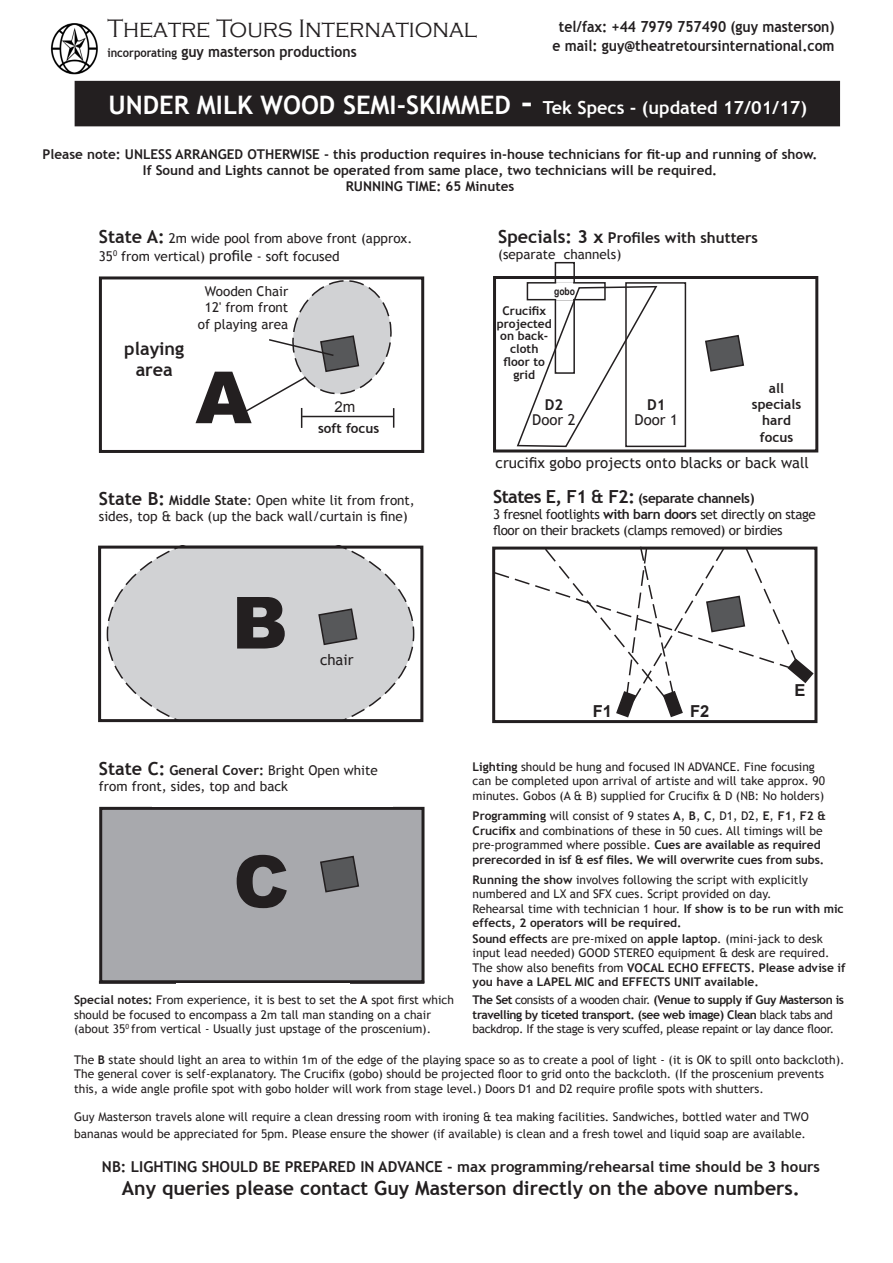
<style>
.page{position:relative;width:893px;height:1263px;background:#fff}
.page>*{position:absolute;margin:0;border:0;box-sizing:border-box;transform-origin:0 0}
.t1{font:900 72px "Arial";color:#231f20}
.t2{font:300 25.95px "Copperplate Gothic";color:#231f20;scale:.91 1}
.t3{font:700 19.5px "Trebuchet MS";color:#231f20}
.t4{font:700 18px "Trebuchet MS";color:#fff}
.t5{font:700 18px/21.6px "Trebuchet MS";color:#231f20;text-align:center}
.t6{font:700 16.5px "Arial";color:#231f20}
.t7{font:700 15.3px/18.3px "Trebuchet MS";color:#231f20;text-align:center;scale:.91 1}
.t8{font:700 15px "Trebuchet MS";color:#231f20}
.t9{font:15px "Trebuchet MS";color:#231f20}
.t10{font:15px "Arial";color:#231f20}
.t11{font:13.5px/16.2px "Trebuchet MS";color:#231f20}
.t12{font:700 13.5px/16.2px "Trebuchet MS";color:#231f20;text-align:center}
.t13{font:13.5px/16.2px "Trebuchet MS";letter-spacing:-.03em;color:#231f20}
.t14{font:12px/14.4px "Trebuchet MS";color:#231f20}
.t15{font:700 12px/12.8px "Trebuchet MS";letter-spacing:-.01em;color:#231f20;text-align:center}
.t16{font:12px/14.4px "Trebuchet MS";letter-spacing:-.03em;color:#231f20}
.t17{font:700 10.5px "Arial Narrow";color:#231f20}
.s1{font-size:12.15px}
.s2{font-size:25.5px}
.s3{font-size:33px}
.s4{font-weight:700;font-size:18px}
.s5{font-size:15px}
.s6{font-weight:700}
.s7{font-size:18px}
.s8{font-weight:400}
</style>
<div class="page">
<svg style="left:106px;top:545px;width:163px;height:178px"></svg>
<div style="left:164px;top:721px;width:203px;height:20px;background:#fff"></div>
<div style="left:98px;top:546px;width:325px;height:176px;border:3px solid #231f20"></div>
<div style="left:492px;top:547px;width:325px;height:176px;border:3px solid #231f20"></div>
<div style="left:101px;top:808px;width:322px;height:174px;background:#a8a9ad"></div>
<div style="left:99px;top:807px;width:325px;height:176px;border:3px solid #231f20"></div>
<hr style="left:99px;top:981px;width:325px;height:3px;background:#231f20">
<div style="left:99px;top:276px;width:325px;height:177px;border:3px solid #231f20"></div>
<svg style="left:239px;top:276px;width:158px;height:152px"></svg>
<div style="left:76px;top:82px;width:762px;height:43px;background:#231f20"></div>
<div style="left:75px;top:81px;width:765px;height:45px;border:3px solid #231f20"></div>
<img style="left:51px;top:23px;width:47px;height:51px">
<svg style="left:269px;top:545px;width:146px;height:178px"></svg>
<svg style="left:320px;top:855px;width:40px;height:38px"></svg>
<svg style="left:493px;top:546px;width:322px;height:172px"></svg>
<div style="left:555px;top:262px;width:20px;height:112px;border:2px solid #231f20"></div>
<div style="left:527px;top:282px;width:79px;height:18px;border:2px solid #231f20"></div>
<svg style="left:556px;top:282px;width:17px;height:3px"></svg>
<svg style="left:516px;top:285px;width:143px;height:163px"></svg>
<div style="left:493px;top:276px;width:325px;height:176px;border:3px solid #231f20"></div>
<div style="left:625px;top:282px;width:61px;height:165px;border:2px solid #231f20"></div>
<svg style="left:705px;top:334px;width:40px;height:38px"></svg>
<h2 class="t2" style="left:107px;top:15px;width:408px">Theatre Tours International</h2>
<p class="t7" style="left:107px;top:42px;width:276px"><span class="s1">incorporating</span> guy masterson productions</p>
<p class="t7" style="left:553px;top:18px;width:311px">tel/fax: +44 7979 757490 (guy masterson) e mail: guy@theatretoursinternational.com</p>
<h3 class="t4" style="left:108px;top:97px;width:700px"><span class="s2">UNDER MILK WOOD SEMI-SKIMMED</span> <span class="s3">-</span> Tek Specs - (updated 17/01/17)</h3>
<p class="t12" style="left:43px;top:146px;width:776px">Please note: UNLESS ARRANGED OTHERWISE - this production requires in-house technicians for fit-up and running of show.<br>If Sound and Lights cannot be operated from same place, two technicians will be required.<br>RUNNING TIME: 65 Minutes</p>
<p class="t11" style="left:99px;top:229px;width:315px;line-height:18px"><span class="s4">State A:</span> 2m wide pool from above front (approx.<br>35<sup>0</sup> from vertical) <span class="s5">profile</span> - soft focused</p>
<h3 class="t5" style="left:124px;top:337px;width:62px">playing area</h3>
<p class="t11" style="left:198px;top:283px;width:92px;text-align:center">Wooden Chair<br>12' from front of playing area</p>
<h1 class="t1" style="left:195px;top:344px;width:58px">A</h1>
<p class="t10" style="left:334px;top:399px;width:22px">2m</p>
<p class="t12" style="left:318px;top:420px;width:63px">soft focus</p>
<p class="t11" style="left:99px;top:492px;width:317px"><span class="s4">State B:</span> <span class="s6">Middle State</span>: Open white lit from front, sides, top &amp; back (up the back wall/curtain is fine)</p>
<h1 class="t1" style="left:232px;top:569px;width:58px">B</h1>
<p class="t9" style="left:320px;top:651px;width:35px">chair</p>
<p class="t11" style="left:99px;top:762px;width:280px"><span class="s4">State C:</span> <span class="s6">General Cover:</span> Bright Open white from front, sides, top and back</p>
<h1 class="t1" style="left:233px;top:828px;width:58px">C</h1>
<p class="t8" style="left:498px;top:229px;width:261px"><span class="s7">Specials: 3 x</span> Profiles with shutters</p>
<p class="t11" style="left:498px;top:246px;width:125px">(separate channels)</p>
<p class="t17" style="left:554px;top:285px;width:23px">gobo</p>
<p class="t15" style="left:497px;top:304px;width:56px">Crucifix projected on back&shy;cloth floor to grid</p>
<p class="t8" style="left:545px;top:395px;width:20px">D2</p>
<p class="t9" style="left:532px;top:410px;width:45px">Door 2</p>
<p class="t8" style="left:647px;top:395px;width:20px">D1</p>
<p class="t9" style="left:635px;top:410px;width:45px">Door 1</p>
<p class="t12" style="left:752px;top:380px;width:51px">all specials hard focus</p>
<p class="t9" style="left:496px;top:454px;width:315px">crucifix gobo projects onto blacks or back wall</p>
<p class="t13" style="left:493px;top:490px;width:324px"><span class="s4">States E, F1 &amp; F2:</span> <span class="s6">(separate channels)<br></span>3 fresnel footlights <span class="s6">with barn doors</span> set directly on stage floor on their brackets (clamps removed) or birdies</p>
<h3 class="t6" style="left:593px;top:702px;width:21px">F1</h3>
<h3 class="t6" style="left:690px;top:702px;width:21px">F2</h3>
<h3 class="t6" style="left:795px;top:681px;width:13px">E</h3>
<p class="t14" style="left:473px;top:759px;width:354px"><span class="s6">Lighting</span> should be hung and focused IN ADVANCE. Fine focusing can be completed upon arrival of artiste and will take approx. 90 minutes. Gobos (A &amp; B) supplied for Crucifix &amp; D (NB: No holders)</p>
<p class="t15" style="left:473px;top:809px;width:355px;line-height:14.4px;text-align:left">Programming <span class="s8">will consist of 9 states</span> A<span class="s8">,</span> B<span class="s8">,</span> C<span class="s8">, D1, D2,</span> E<span class="s8">,</span> F1<span class="s8">,</span> F2 &amp; Crucifix <span class="s8">and combinations of these in 50 cues. All timings will be pre-programmed where possible.</span> Cues are available as required prerecorded in isf &amp; esf files. We will overwrite cues from subs.</p>
<p class="t14" style="left:473px;top:872px;width:373px"><span class="s6">Running the show</span> involves following the script with explicitly numbered and LX and SFX cues. Script provided on day.<br>Rehearsal time with technician 1 hour. <span class="s6">If show is to be run with mic effects, 2 operators will be required.</span></p>
<p class="t14" style="left:473px;top:931px;width:374px"><span class="s6">Sound effects</span> are pre-mixed on <span class="s6">apple laptop</span>. (mini-jack to desk input lead needed) GOOD STEREO equipment &amp; desk are required.<br>The show also benefits from <span class="s6">VOCAL ECHO EFFECTS. Please advise if you have a LAPEL MIC and EFFECTS UNIT available.</span></p>
<p class="t16" style="left:473px;top:993px;width:373px"><span class="s6">The Set</span> consists of a wooden chair. <span class="s6">(Venue to supply if Guy Masterson is travelling by ticeted transport. (see web image) Clean</span> black tabs and backdrop. If the stage is very scuffed, please repaint or lay dance floor.</p>
<p class="t14" style="left:74px;top:1052px;width:772px">The <span class="s6">B</span> state should light an area to within 1m of the edge of the playing space so as to create a pool of light - (it is OK to spill onto backcloth).<br>The general cover is self-explanatory. The Crucifix (gobo) should be projected floor to grid onto the backcloth. (If the proscenium prevents this, a wide angle profile spot with gobo holder will work from stage level.) Doors D1 and D2 require profile spots with shutters.</p>
<p class="t14" style="left:74px;top:1109px;width:736px;line-height:16.2px">Guy Masterson travels alone will require a clean dressing room with ironing &amp; tea making facilities. Sandwiches, bottled water and TWO bananas would be appreciated for 5pm. Please ensure the shower (if available) is clean and a fresh towel and liquid soap are available.</p>
<p class="t8" style="left:102px;top:1158px;width:720px">NB: LIGHTING SHOULD BE PREPARED IN ADVANCE - max programming/rehearsal time should be 3 hours</p>
<h3 class="t3" style="left:122px;top:1177px;width:680px">Any queries please contact Guy Masterson directly on the above numbers.</h3>
<p class="t14" style="left:74px;top:993px;width:381px"><span class="s6">Special notes:</span> From experience, it is best to set the <span class="s6">A</span> spot first which should be focused to encompass a 2m tall man standing on a chair (about 35<sup>0</sup> from vertical - Usually just upstage of the proscenium).</p>
</div>
